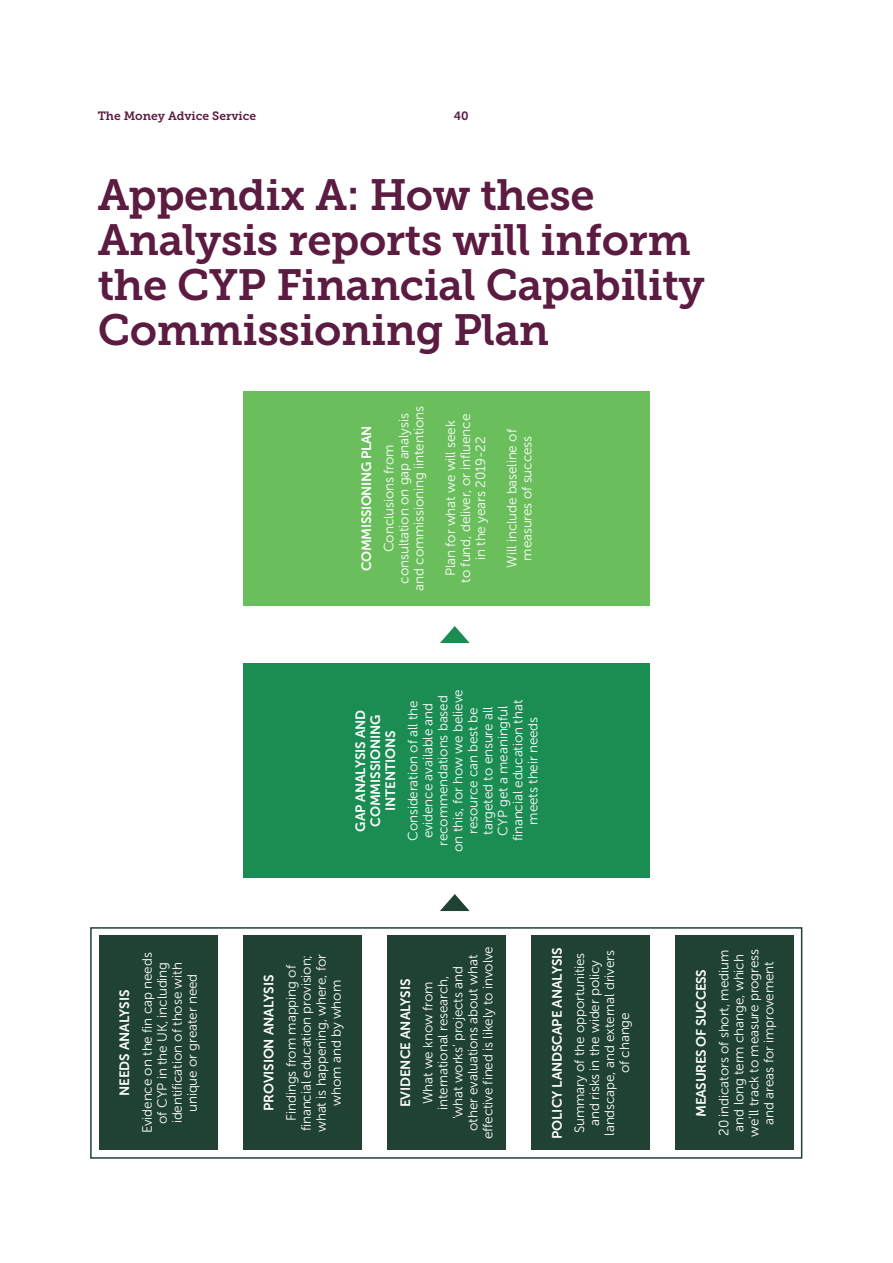
<style>
.page{position:relative;width:893px;height:1263px;background:#fff}
.page>*{position:absolute;margin:0;border:0;box-sizing:border-box;transform-origin:0 0}
._01_Page_Title_29_30{font:43.5px/45px "Museo Slab 700";letter-spacing:-.01em;color:#5c1b41}
._02_Body_Copy_9_5_11{font:13.5px/15px "Museo Sans 300";letter-spacing:-.01em;color:#fff;text-align:center}
._02_Body_Copy_9_5_11-2{font:13.5px/15px "Museo Sans 700";letter-spacing:-.01em;color:#fff;text-align:center}
.t1{font:12px "Museo Slab 700";color:#5c1b41}
</style>
<div class="page">
<div style="left:99px;top:936px;width:118px;height:214px;background:#1f4232"></div>
<div style="left:675px;top:936px;width:119px;height:214px;background:#1f4232"></div>
<div style="left:531px;top:936px;width:119px;height:214px;background:#1f4232"></div>
<div style="left:387px;top:936px;width:119px;height:214px;background:#1f4232"></div>
<div style="left:243px;top:663px;width:407px;height:215px;background:#1b8c52"></div>
<div style="left:243px;top:391px;width:407px;height:215px;background:#6abf5c"></div>
<div style="left:243px;top:936px;width:118px;height:214px;background:#1f4232"></div>
<svg style="left:440px;top:894px;width:30px;height:17px"></svg>
<svg style="left:440px;top:626px;width:30px;height:17px"></svg>
<div style="left:90px;top:927px;width:712px;height:232px;border:2px solid #1f4232"></div>
<p class="t1" style="left:98px;top:109px;width:160px">The Money Advice Service</p>
<p class="t1" style="left:454px;top:109px;width:16px">40</p>
<p class="_01_Page_Title_29_30" style="left:98px;top:172px;width:609px">Appendix A: How these<br>Analysis reports will inform the CYP Financial Capability<br>Commissioning Plan</p>
<p class="_02_Body_Copy_9_5_11-2" style="left:359px;top:571px;width:147px;rotate:-90deg">COMMISSIONING PLAN</p>
<p class="_02_Body_Copy_9_5_11" style="left:382px;top:591px;width:186px;rotate:-90deg">Conclusions from consultation on gap analysis and commissioning iintentions</p>
<p class="_02_Body_Copy_9_5_11" style="left:443px;top:583px;width:170px;rotate:-90deg">Plan for what we will seek to fund, deliver, or influence in the years 2019-22</p>
<p class="_02_Body_Copy_9_5_11" style="left:505px;top:567px;width:140px;rotate:-90deg">Will include baseline of measures of success</p>
<p class="_02_Body_Copy_9_5_11-2" style="left:117px;top:1096px;width:108px;rotate:-90deg">NEEDS ANALYSIS</p>
<p class="_02_Body_Copy_9_5_11" style="left:140px;top:1133px;width:182px;rotate:-90deg">Evidence on the fin cap needs of CYP in the UK, including identification of those with unique or greater need</p>
<p class="_02_Body_Copy_9_5_11-2" style="left:353px;top:831px;width:123px;rotate:-90deg">GAP ANALYSIS AND<br>COMMISSIONING<br>INTENTIONS</p>
<p class="_02_Body_Copy_9_5_11" style="left:406px;top:852px;width:164px;rotate:-90deg">Consideration of all the evidence available and recommendations based on this, for how we believe resource can best be targeted to ensure all<br>CYP get a meaningful financial education that meets their needs</p>
<p class="_02_Body_Copy_9_5_11-2" style="left:261px;top:1111px;width:138px;rotate:-90deg">PROVISION ANALYSIS</p>
<p class="_02_Body_Copy_9_5_11" style="left:284px;top:1132px;width:180px;rotate:-90deg">Findings from mapping of financial education provision; what is happening, where, for whom and by whom</p>
<p class="_02_Body_Copy_9_5_11-2" style="left:398px;top:1107px;width:130px;rotate:-90deg">EVIDENCE ANALYSIS</p>
<p class="_02_Body_Copy_9_5_11" style="left:421px;top:1139px;width:195px;rotate:-90deg">What we know from international research,<br>‘what works’ projects and<br>other evaluations about what effective fined is likely to involve</p>
<p class="_02_Body_Copy_9_5_11-2" style="left:550px;top:1139px;width:193px;rotate:-90deg">POLICY LANDSCAPE ANALYSIS</p>
<p class="_02_Body_Copy_9_5_11" style="left:572px;top:1135px;width:187px;rotate:-90deg">Summary of the opportunities and risks in the wider policy landscape, and external drivers of change</p>
<p class="_02_Body_Copy_9_5_11-2" style="left:694px;top:1117px;width:149px;rotate:-90deg">MEASURES OF SUCCESS</p>
<p class="_02_Body_Copy_9_5_11" style="left:716px;top:1137px;width:189px;rotate:-90deg">20 indicators of short, medium and long term change, which we’ll track to measure progress and areas for improvement</p>
</div>
